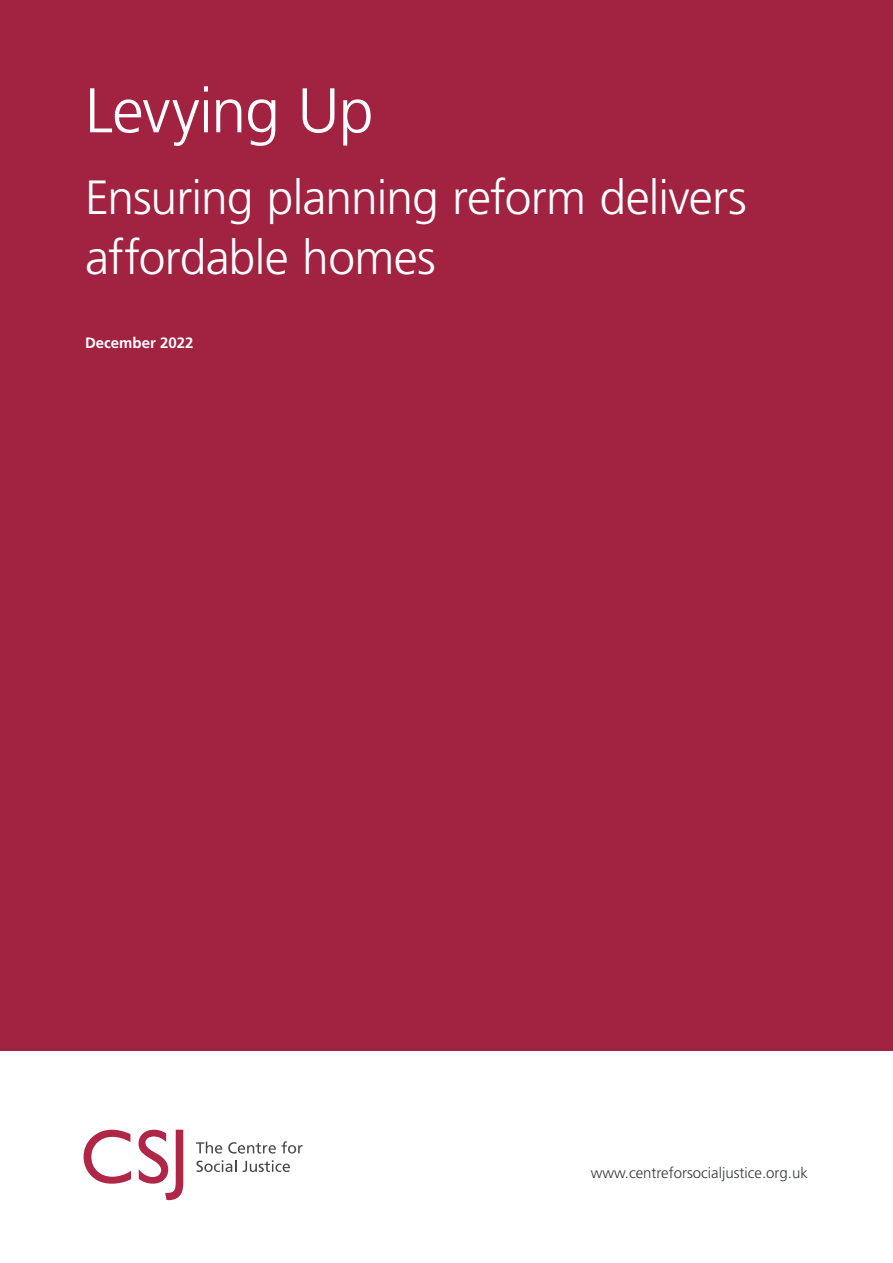
<style>
.page{position:relative;width:893px;height:1263px;background:#fff}
.page>*{position:absolute;margin:0;border:0;box-sizing:border-box;transform-origin:0 0}
.t1{font:300 63px "Frutiger LT Std";letter-spacing:-.015em;color:#fff}
.t2{font:300 48px/60px "Frutiger LT Std";letter-spacing:-.02em;color:#fff}
.t3{font:300 15px "Frutiger LT Std";color:#34393b}
.t4{font:700 15px "Frutiger LT Std";color:#fff}
</style>
<div class="page">
<svg style="left:84px;top:1130px;width:47px;height:54px"></svg>
<svg style="left:139px;top:1130px;width:44px;height:70px"></svg>
<svg style="left:196px;top:1141px;width:26px;height:12px"></svg>
<svg style="left:228px;top:1141px;width:75px;height:12px"></svg>
<svg style="left:196px;top:1160px;width:40px;height:12px"></svg>
<svg style="left:243px;top:1160px;width:47px;height:12px"></svg>
<div style="left:0;top:0;width:893px;height:1050px;background:#a12241"></div>
<h1 class="t1" style="left:85px;top:75px;width:290px">Levying Up</h1>
<p class="t2" style="left:85px;top:168px;width:663px">Ensuring planning reform delivers affordable homes</p>
<p class="t4" style="left:85px;top:334px;width:110px">December 2022</p>
<p class="t3" style="left:591px;top:1164px;width:219px">www.centreforsocialjustice.org.uk</p>
</div>
